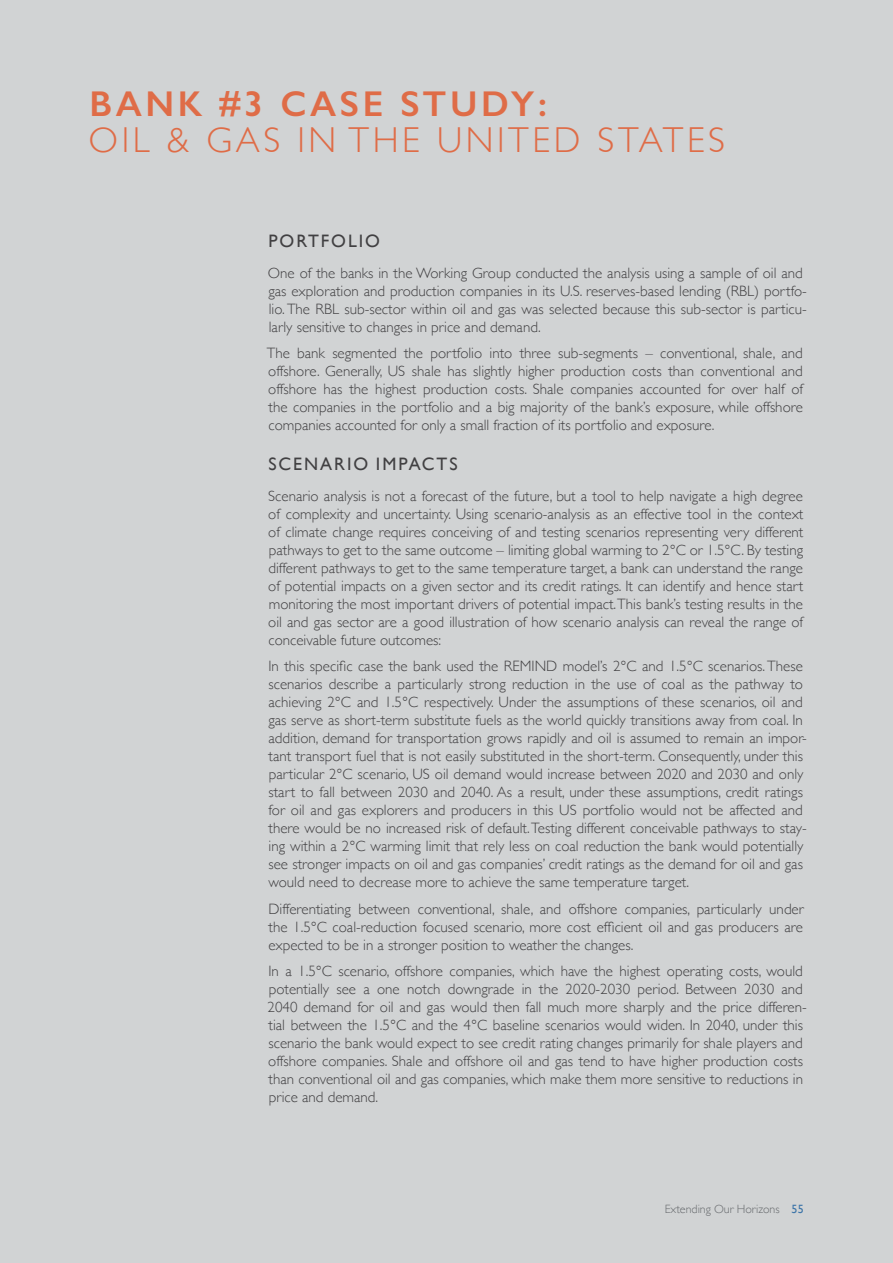
<style>
.page{position:relative;width:893px;height:1263px;background:#d1d3d4}
.page>*{position:absolute;margin:0;border:0;box-sizing:border-box;transform-origin:0 0}
.t1{font:300 36px "Gill Sans";letter-spacing:.1em;color:#df6c47}
.t2{font:600 36px "Gill Sans";letter-spacing:.1em;color:#df6c47}
.t3{font:18px "Gill Sans";letter-spacing:.105em;color:#414042}
.t4{font:300 15px/18px "Gill Sans";color:#414042}
.t5{font:300 12px "Gill Sans";color:#808285}
.s1{font-weight:400;color:#4e8fcc}
</style>
<div class="page">
<h1 class="t2" style="left:90px;top:82px;width:459px">BANK #3 CASE STUDY:</h1>
<h1 class="t1" style="left:89px;top:112px;width:638px">OIL &amp; GAS IN THE UNITED STATES</h1>
<p class="t3" style="left:268px;top:230px;width:113px">PORTFOLIO</p>
<p class="t4" style="left:268px;top:263px;width:540px">One of the banks in the Working Group conducted the analysis using a sample of oil and gas exploration and production companies in its U.S. reserves-based lending (RBL) portfo&shy;lio. The RBL sub-sector within oil and gas was selected because this sub-sector is particu&shy;larly sensitive to changes in price and demand.</p>
<p class="t4" style="left:267px;top:344px;width:538px;text-align:justify">The bank segmented the portfolio into three sub-segments – conventional, shale, and offshore. Generally, US shale has slightly higher production costs than conventional and offshore has the highest production costs. Shale companies accounted for over half of the companies in the portfolio and a big majority of the bank’s exposure, while offshore companies accounted for only a small fraction of its portfolio and exposure.</p>
<p class="t3" style="left:269px;top:453px;width:191px">SCENARIO IMPACTS</p>
<p class="t4" style="left:268px;top:486px;width:537px;text-align:justify">Scenario analysis is not a forecast of the future, but a tool to help navigate a high degree of complexity and uncertainty. Using scenario-analysis as an effective tool in the context of climate change requires conceiving of and testing scenarios representing very different pathways to get to the same outcome – limiting global warming to 2°C or 1.5°C. By testing different pathways to get to the same temperature target, a bank can understand the range of potential impacts on a given sector and its credit ratings. It can identify and hence start monitoring the most important drivers of potential impact. This bank’s testing results in the oil and gas sector are a good illustration of how scenario analysis can reveal the range of conceivable future outcomes:</p>
<p class="t4" style="left:268px;top:657px;width:540px">In this specific case the bank used the REMIND model’s 2°C and 1.5°C scenarios. These scenarios describe a particularly strong reduction in the use of coal as the pathway to achieving 2°C and 1.5°C respectively. Under the assumptions of these scenarios, oil and gas serve as short-term substitute fuels as the world quickly transitions away from coal. In addition, demand for transportation grows rapidly and oil is assumed to remain an impor&shy;tant transport fuel that is not easily substituted in the short-term. Consequently, under this particular 2°C scenario, US oil demand would increase between 2020 and 2030 and only start to fall between 2030 and 2040. As a result, under these assumptions, credit ratings for oil and gas explorers and producers in this US portfolio would not be affected and there would be no increased risk of default. Testing different conceivable pathways to stay&shy;ing within a 2°C warming limit that rely less on coal reduction the bank would potentially see stronger impacts on oil and gas companies’ credit ratings as the demand for oil and gas would need to decrease more to achieve the same temperature target.</p>
<p class="t4" style="left:268px;top:899px;width:537px;text-align:justify">Differentiating between conventional, shale, and offshore companies, particularly under the 1.5°C coal-reduction focused scenario, more cost efficient oil and gas producers are expected to be in a stronger position to weather the changes.</p>
<p class="t4" style="left:268px;top:962px;width:541px">In a 1.5°C scenario, offshore companies, which have the highest operating costs, would potentially see a one notch downgrade in the 2020-2030 period. Between 2030 and 2040 demand for oil and gas would then fall much more sharply and the price differen&shy;tial between the 1.5°C and the 4°C baseline scenarios would widen. In 2040, under this scenario the bank would expect to see credit rating changes primarily for shale players and offshore companies. Shale and offshore oil and gas tend to have higher production costs than conventional oil and gas companies, which make them more sensitive to reductions in price and demand.</p>
<p class="t5" style="left:665px;top:1200px;width:140px">Extending Our Horizons <span class="s1">55</span></p>
</div>
